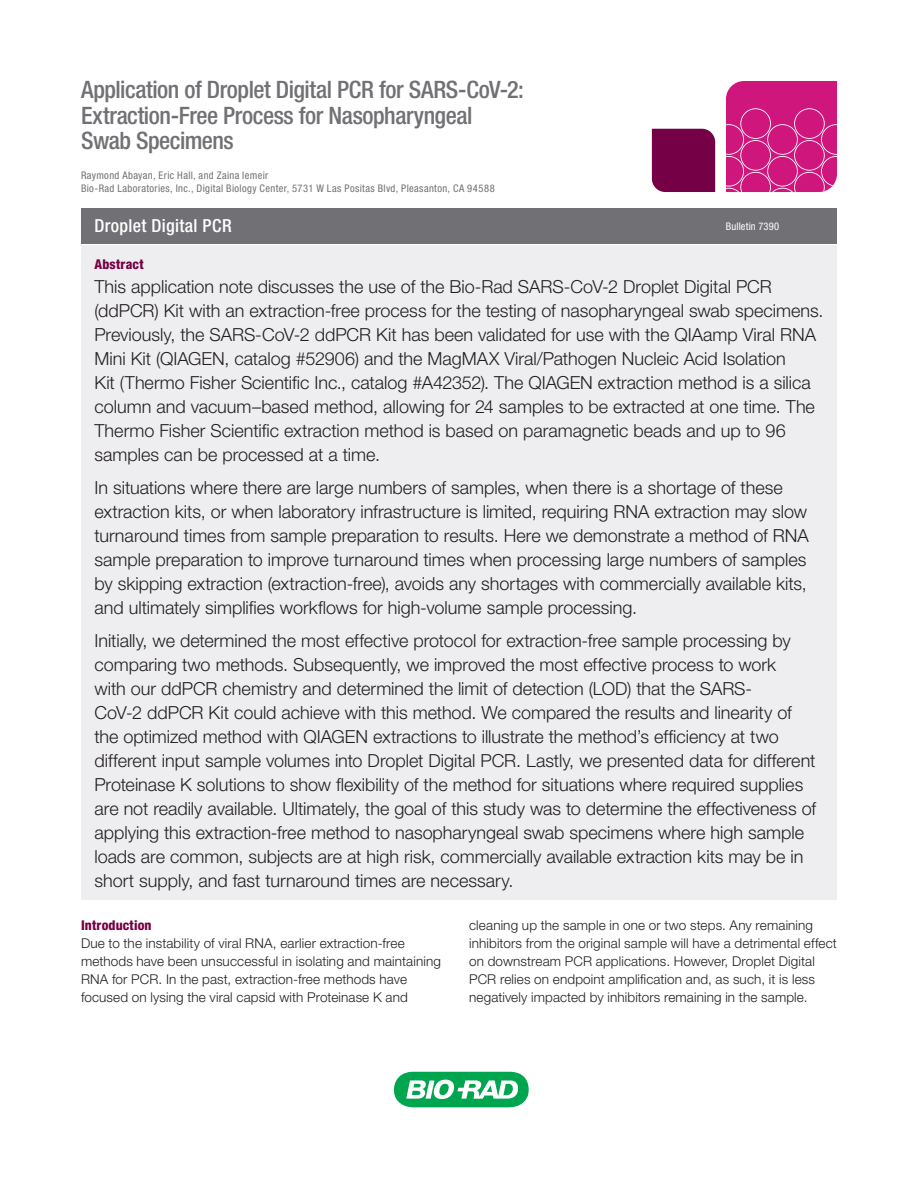
<style>
.page{position:relative;width:918px;height:1188px;background:#fff}
.page>*{position:absolute;margin:0;border:0;box-sizing:border-box;transform-origin:0 0}
.t1{font:500 condensed 24px/25.5px "Helvetica Neue LT Std";letter-spacing:-.02em;color:#717074}
.t2{font:300 18px/24px "Helvetica Neue LT Std";color:#231f20}
.t3{font:500 condensed 18px "Helvetica Neue LT Std";letter-spacing:.02em;color:#fff}
.t4{font:300 13.5px/18px "Helvetica Neue LT Std";letter-spacing:.01em;color:#231f20}
.t5{font:800 condensed 13.5px "Helvetica Neue LT Std";letter-spacing:.01em;color:#750045}
.t6{font:condensed 10.5px/13.5px "Helvetica Neue LT Std";letter-spacing:.035em;color:#717074}
.t7{font:condensed 10.5px "Helvetica Neue LT Std";letter-spacing:.02em;color:#fff}
</style>
<div class="page">
<svg style="left:394px;top:1072px;width:135px;height:35px"></svg>
<div style="left:652px;top:129px;width:63px;height:63px;background:#750045"></div>
<svg style="left:726px;top:81px;width:111px;height:111px;background:#d22685"></svg>
<div style="left:81px;top:208px;width:756px;height:36px;background:#717074"></div>
<div style="left:81px;top:245px;width:756px;height:655px;background:#eeeef0"></div>
<h1 class="t1" style="left:81px;top:77px;width:444px">Application of Droplet Digital PCR for SARS-CoV-2:<br>Extraction-Free Process for Nasopharyngeal<br>Swab Specimens</h1>
<p class="t6" style="left:81px;top:168px;width:415px">Raymond Abayan, Eric Hall, and Zaina Iemeir<br>Bio-Rad Laboratories, Inc., Digital Biology Center, 5731 W Las Positas Blvd, Pleasanton, CA 94588</p>
<p class="t3" style="left:94px;top:215px;width:139px">Droplet Digital PCR</p>
<p class="t7" style="left:726px;top:220px;width:55px">Bulletin 7390</p>
<p class="t5" style="left:94px;top:255px;width:51px">Abstract</p>
<p class="t2" style="left:94px;top:274px;width:731px">This application note discusses the use of the Bio-Rad SARS-CoV-2 Droplet Digital PCR (ddPCR) Kit with an extraction-free process for the testing of nasopharyngeal swab specimens.<br>Previously, the SARS-CoV-2 ddPCR Kit has been validated for use with the QIAamp Viral RNA Mini Kit (QIAGEN, catalog #52906) and the MagMAX Viral/Pathogen Nucleic Acid Isolation<br>Kit (Thermo Fisher Scientific Inc., catalog #A42352). The QIAGEN extraction method is a silica column and vacuum–based method, allowing for 24 samples to be extracted at one time. The Thermo Fisher Scientific extraction method is based on paramagnetic beads and up to 96 samples can be processed at a time.</p>
<p class="t2" style="left:94px;top:475px;width:716px">In situations where there are large numbers of samples, when there is a shortage of these extraction kits, or when laboratory infrastructure is limited, requiring RNA extraction may slow turnaround times from sample preparation to results. Here we demonstrate a method of RNA sample preparation to improve turnaround times when processing large numbers of samples by skipping extraction (extraction-free), avoids any shortages with commercially available kits, and ultimately simplifies workflows for high-volume sample processing.</p>
<p class="t2" style="left:94px;top:628px;width:723px">Initially, we determined the most effective protocol for extraction-free sample processing by comparing two methods. Subsequently, we improved the most effective process to work<br>with our ddPCR chemistry and determined the limit of detection (LOD) that the SARS-<br>CoV-2 ddPCR Kit could achieve with this method. We compared the results and linearity of the optimized method with QIAGEN extractions to illustrate the method’s efficiency at two different input sample volumes into Droplet Digital PCR. Lastly, we presented data for different Proteinase K solutions to show flexibility of the method for situations where required supplies are not readily available. Ultimately, the goal of this study was to determine the effectiveness of applying this extraction-free method to nasopharyngeal swab specimens where high sample loads are common, subjects are at high risk, commercially available extraction kits may be in short supply, and fast turnaround times are necessary.</p>
<p class="t5" style="left:81px;top:917px;width:72px">Introduction</p>
<p class="t4" style="left:81px;top:934px;width:361px">Due to the instability of viral RNA, earlier extraction-free methods have been unsuccessful in isolating and maintaining RNA for PCR. In the past, extraction-free methods have focused on lysing the viral capsid with Proteinase K and</p>
<p class="t4" style="left:469px;top:916px;width:369px">cleaning up the sample in one or two steps. Any remaining inhibitors from the original sample will have a detrimental effect on downstream PCR applications. However, Droplet Digital PCR relies on endpoint amplification and, as such, it is less negatively impacted by inhibitors remaining in the sample.</p>
</div>
